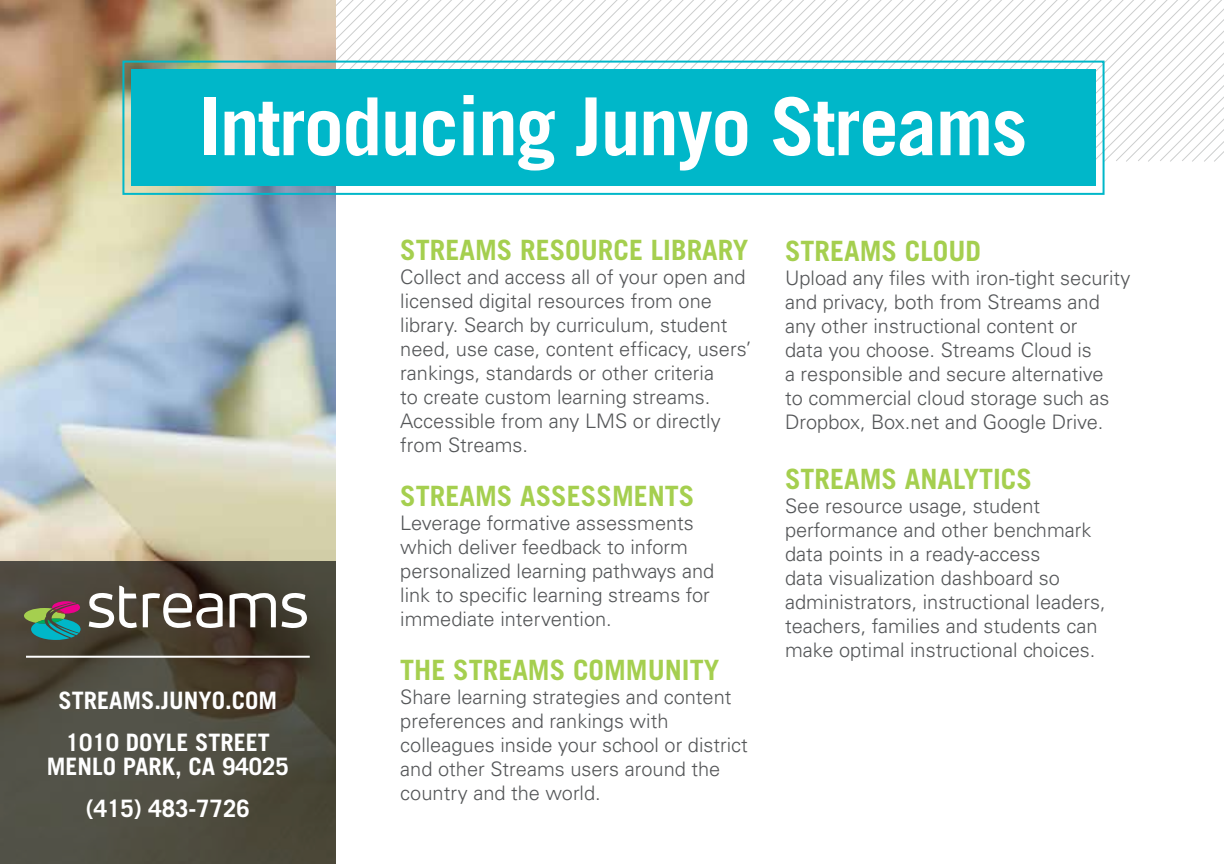
<style>
.page{position:relative;width:1224px;height:864px;background:#fff}
.page>*{position:absolute;margin:0;border:0;box-sizing:border-box;transform-origin:0 0}
.t1{font:700 80px "Trade Gothic";letter-spacing:-.02em;color:#fff}
.t2{font:700 28px "Trade Gothic";color:#a5cf4f}
.t3{font:700 24px/42px "Trade Gothic";color:#fff;text-align:center}
.t4{font:300 20px/24px "Univers";color:#545658}
</style>
<div class="page">
<svg style="left:336px;top:0;width:888px;height:162px"></svg>
<img style="left:0;top:0;width:336px;height:562px">
<svg style="left:0;top:562px;width:336px;height:302px;background:#4b483b"></svg>
<div style="left:131px;top:70px;width:965px;height:116px;background:#00b7c9"></div>
<div style="left:122px;top:61px;width:983px;height:134px;border:2px solid #00b7c9"></div>
<hr style="left:26px;top:656px;width:284px;height:2px;background:#fff">
<svg style="left:230px;top:593px;width:46px;height:34px"></svg>
<svg style="left:143px;top:592px;width:80px;height:37px"></svg>
<svg style="left:89px;top:586px;width:48px;height:43px"></svg>
<svg style="left:282px;top:592px;width:27px;height:36px"></svg>
<svg style="left:24px;top:601px;width:57px;height:39px;background:#50766e"></svg>
<h1 class="t1" style="left:199px;top:78px;width:830px">Introducing Junyo Streams</h1>
<p class="t3" style="left:58px;top:679px;width:220px">STREAMS.JUNYO.COM<br>1010 DOYLE STREET</p>
<p class="t3" style="left:47px;top:745px;width:243px">MENLO PARK, CA 94025 (415) 483-7726</p>
<h2 class="t2" style="left:400px;top:233px;width:350px">STREAMS RESOURCE LIBRARY</h2>
<p class="t4" style="left:400px;top:265px;width:353px">Collect and access all of your open and licensed digital resources from one library. Search by curriculum, student need, use case, content efficacy, users’ rankings, standards or other criteria<br>to create custom learning streams.<br>Accessible from any LMS or directly from Streams.</p>
<h2 class="t2" style="left:400px;top:479px;width:296px">STREAMS ASSESSMENTS</h2>
<p class="t4" style="left:400px;top:511px;width:316px">Leverage formative assessments which deliver feedback to inform personalized learning pathways and link to specific learning streams for immediate intervention.</p>
<h2 class="t2" style="left:400px;top:653px;width:321px">THE STREAMS COMMUNITY</h2>
<p class="t4" style="left:400px;top:685px;width:349px">Share learning strategies and content preferences and rankings with colleagues inside your school or district and other Streams users around the country and the world.</p>
<h2 class="t2" style="left:785px;top:234px;width:198px">STREAMS CLOUD</h2>
<p class="t4" style="left:785px;top:266px;width:347px">Upload any files with iron-tight security and privacy, both from Streams and any other instructional content or<br>data you choose. Streams Cloud is<br>a responsible and secure alternative<br>to commercial cloud storage such as Dropbox, Box.net and Google Drive.</p>
<h2 class="t2" style="left:785px;top:462px;width:248px">STREAMS ANALYTICS</h2>
<p class="t4" style="left:785px;top:494px;width:322px">See resource usage, student performance and other benchmark data points in a ready-access<br>data visualization dashboard so administrators, instructional leaders, teachers, families and students can make optimal instructional choices.</p>
</div>
